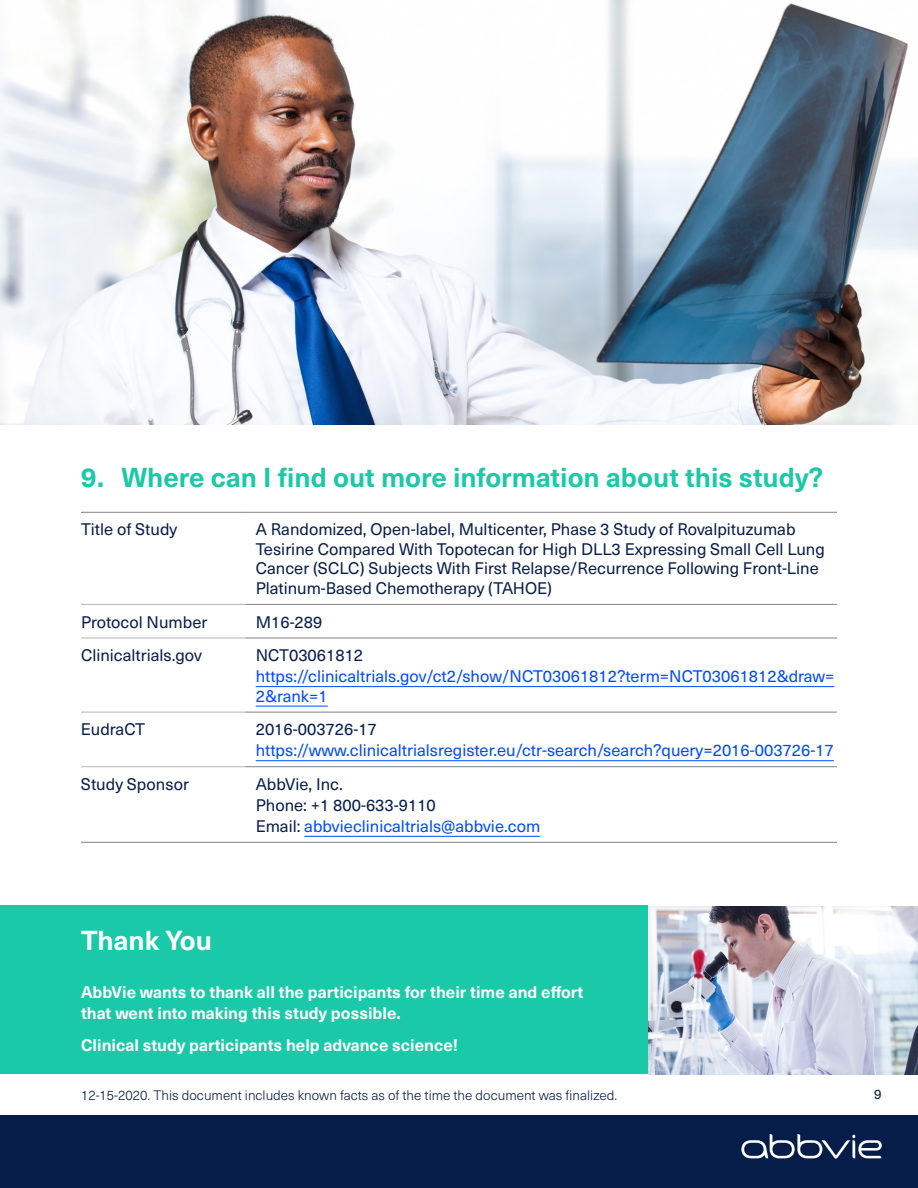
<style>
.page{position:relative;width:918px;height:1188px;background:#fff}
.page>*{position:absolute;margin:0;border:0;box-sizing:border-box;transform-origin:0 0}
.t1{font:700 27px "Neue Haas Unica Pro";color:#1ac9a8}
.t2{font:700 27px "Neue Haas Unica Pro";color:#fff}
.t3{font:16.5px/19.5px "Neue Haas Unica Pro";color:#071d49}
.t4{font:16.5px/19.5px "Neue Haas Unica Pro";color:#004bff}
.t5{font:700 16.5px/21px "Neue Haas Unica Pro";color:#fff}
.t6{font:300 13.5px "Neue Haas Unica Pro";color:#071d49}
.t7{font:13.5px "Neue Haas Unica Pro";color:#071d49}
.s1{color:#004bff}
</style>
<div class="page">
<img style="left:0;top:0;width:918px;height:424px">
<img style="left:648px;top:906px;width:270px;height:168px">
<div style="left:0;top:1115px;width:918px;height:73px;background:#071d49"></div>
<div style="left:0;top:906px;width:648px;height:168px;background:#1ac9a8"></div>
<hr style="left:81px;top:512px;width:164px;height:1px;background:#808285">
<hr style="left:245px;top:512px;width:673px;height:1px;background:#808285">
<hr style="left:245px;top:604px;width:673px;height:1px;background:#808285">
<hr style="left:245px;top:638px;width:673px;height:1px;background:#808285">
<hr style="left:245px;top:712px;width:673px;height:1px;background:#808285">
<hr style="left:245px;top:766px;width:673px;height:1px;background:#808285">
<hr style="left:81px;top:842px;width:164px;height:1px;background:#808285">
<hr style="left:245px;top:842px;width:673px;height:1px;background:#808285">
<hr style="left:81px;top:604px;width:164px;height:1px;background:#b3b4b6">
<hr style="left:81px;top:638px;width:164px;height:1px;background:#b3b4b6">
<hr style="left:81px;top:712px;width:164px;height:1px;background:#b3b4b6">
<hr style="left:81px;top:766px;width:164px;height:1px;background:#b3b4b6">
<hr style="left:256px;top:686px;width:578px;height:1px;background:#004bff">
<hr style="left:256px;top:706px;width:72px;height:1px;background:#004bff">
<hr style="left:256px;top:760px;width:578px;height:1px;background:#004bff">
<hr style="left:304px;top:836px;width:236px;height:1px;background:#004bff">
<div style="left:837px;top:507px;width:81px;height:345px;background:#fff"></div>
<svg style="left:741px;top:1134px;width:141px;height:25px"></svg>
<h1 class="t1" style="left:81px;top:461px;width:744px">9. Where can I find out more information about this study?</h1>
<p class="t3" style="left:81px;top:520px;width:98px">Title of Study</p>
<p class="t3" style="left:256px;top:520px;width:571px">A Randomized, Open-label, Multicenter, Phase 3 Study of Rovalpituzumab Tesirine Compared With Topotecan for High DLL3 Expressing Small Cell Lung Cancer (SCLC) Subjects With First Relapse/Recurrence Following Front-Line Platinum-Based Chemotherapy (TAHOE)</p>
<p class="t3" style="left:81px;top:612px;width:128px">Protocol Number</p>
<p class="t3" style="left:256px;top:612px;width:68px">M16-289</p>
<p class="t3" style="left:81px;top:646px;width:122px">Clinicaltrials.gov</p>
<p class="t3" style="left:256px;top:646px;width:109px">NCT03061812</p>
<p class="t4" style="left:256px;top:667px;width:580px">https://clinicaltrials.gov/ct2/show/NCT03061812?term=NCT03061812&amp;draw=<br>2&amp;rank=1</p>
<p class="t3" style="left:81px;top:720px;width:66px">EudraCT</p>
<p class="t3" style="left:256px;top:720px;width:123px">2016-003726-17</p>
<p class="t4" style="left:256px;top:741px;width:580px">https://www.clinicaltrialsregister.eu/ctr-search/search?query=2016-003726-17</p>
<p class="t3" style="left:81px;top:774px;width:110px">Study Sponsor</p>
<p class="t3" style="left:256px;top:774px;width:286px;line-height:21px">AbbVie, Inc.<br>Phone: +1 800-633-9110<br>Email: <span class="s1">abbvieclinicaltrials@abbvie.com</span></p>
<h1 class="t2" style="left:81px;top:924px;width:132px">Thank You</h1>
<p class="t5" style="left:81px;top:982px;width:504px">AbbVie wants to thank all the participants for their time and effort that went into making this study possible.</p>
<p class="t5" style="left:81px;top:1035px;width:379px">Clinical study participants help advance science!</p>
<p class="t6" style="left:81px;top:1087px;width:538px">12-15-2020. This document includes known facts as of the time the document was finalized.</p>
<p class="t7" style="left:874px;top:1086px;width:9px">9</p>
</div>
